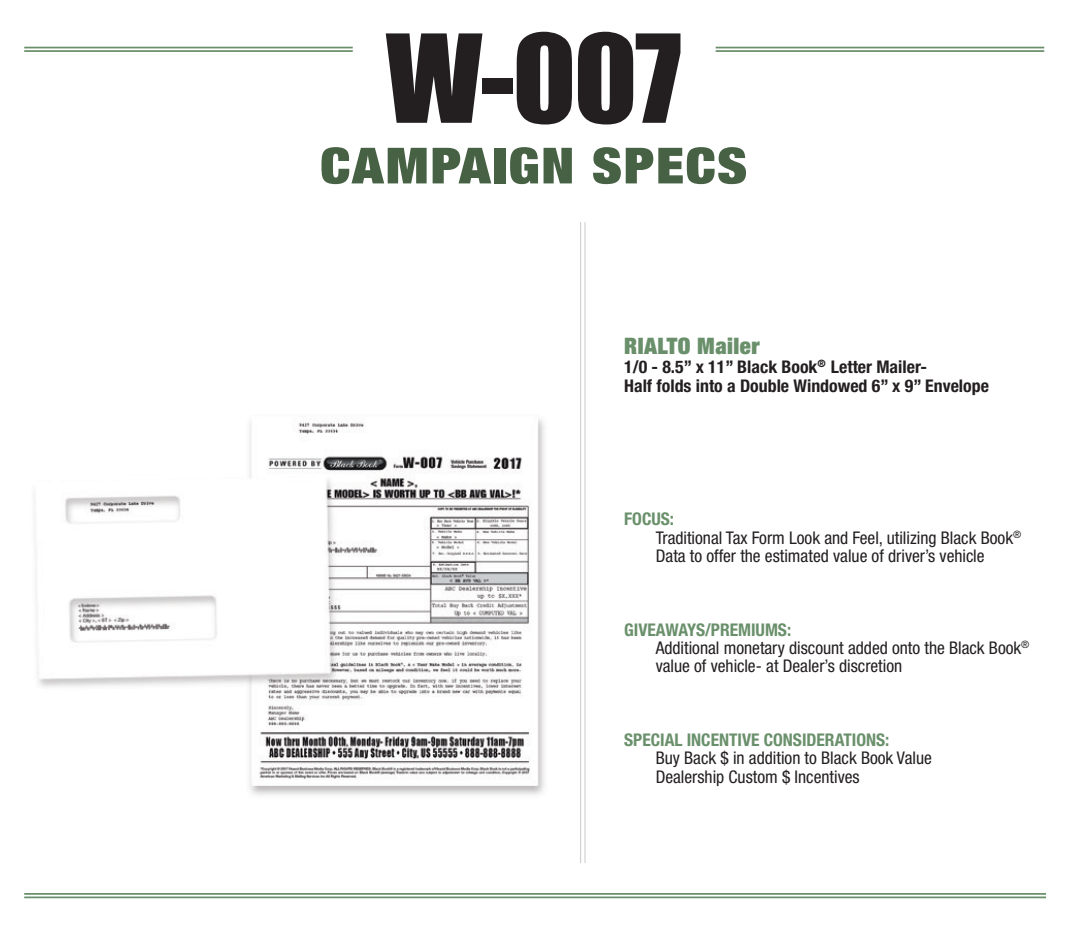
<style>
.page{position:relative;width:1071px;height:945px;background:#fff}
.page>*{position:absolute;margin:0;border:0;box-sizing:border-box;transform-origin:0 0}
.t1{font:113.05px "Impact";color:#231f20;scale:1.05 1}
.t2{font:900 condensed 49.88px "Helvetica Neue LT Std";letter-spacing:.03em;color:#476144;scale:1.12 1}
.t3{font:900 condensed 22.75px "Helvetica Neue LT Std";letter-spacing:.02em;color:#6a906b}
.t4{font:condensed 17.5px/18.4px "Helvetica Neue LT Std";color:#231f20}
.t5{font:700 condensed 17.5px/19.2px "Helvetica Neue LT Std";color:#231f20}
.t6{font:700 condensed 17.5px "Helvetica Neue LT Std";color:#6a906b}
.s1{font-weight:700;color:#6a906b}
</style>
<div class="page">
<hr style="left:24px;top:893px;width:1022px;height:2px;background:#6a906b">
<hr style="left:24px;top:897px;width:1022px;height:1px;background:#6a906b">
<hr style="left:24px;top:47px;width:329px;height:1px;background:#6a906b">
<hr style="left:24px;top:50px;width:329px;height:2px;background:#6a906b">
<hr style="left:716px;top:47px;width:328px;height:1px;background:#6a906b">
<hr style="left:716px;top:50px;width:328px;height:2px;background:#6a906b">
<img style="left:34px;top:418px;width:511px;height:377px">
<hr style="left:585px;top:222px;width:1px;height:641px;background:#c9cacc">
<hr style="left:580px;top:222px;width:1px;height:641px;background:#c9cacc">
<h1 class="t1" style="left:386px;top:-9px;width:283px">W-007</h1>
<h2 class="t2" style="left:320px;top:134px;width:383px">CAMPAIGN SPECS</h2>
<h3 class="t3" style="left:624px;top:331px;width:137px">RIALTO Mailer</h3>
<p class="t5" style="left:624px;top:357px;width:366px">1/0 - 8.5” x 11” Black Book<sup>®</sup> Letter Mailer-<br>Half folds into a Double Windowed 6” x 9” Envelope</p>
<p class="t4" style="left:656px;top:510px;width:367px;text-indent:-32px"><span class="s1">FOCUS:<br></span>Traditional Tax Form Look and Feel, utilizing Black Book<sup>®<br></sup>Data to offer the estimated value of driver’s vehicle</p>
<p class="t4" style="left:656px;top:620px;width:375px;text-indent:-32px"><span class="s1">GIVEAWAYS/PREMIUMS:<br></span>Additional monetary discount added onto the Black Book<sup>® </sup>value of vehicle- at Dealer’s discretion</p>
<p class="t6" style="left:624px;top:729px;width:267px">SPECIAL INCENTIVE CONSIDERATIONS:</p>
<p class="t4" style="left:656px;top:749px;width:278px">Buy Back $ in addition to Black Book Value<br>Dealership Custom $ Incentives</p>
</div>
